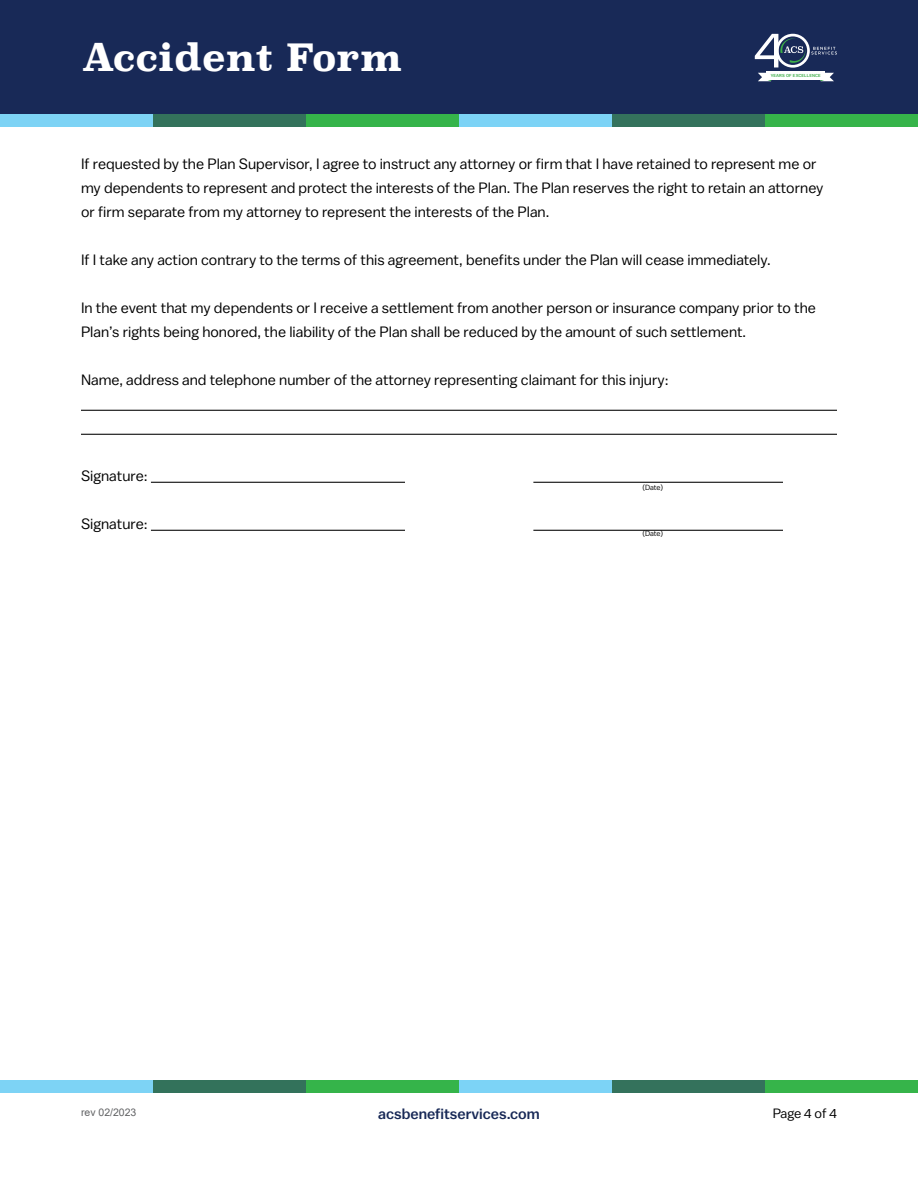
<style>
.page{position:relative;width:918px;height:1188px;background:#fff}
.page>*{position:absolute;margin:0;border:0;box-sizing:border-box;transform-origin:0 0}
.t1{font:700 37.5px "Superclarendon";color:#fff}
.t2{font:15px/24px "Balto";color:#000}
.t3{font:500 15px "Balto";color:#182957}
.t4{font:13.5px "Balto";letter-spacing:-.015em;color:#000}
.t5{font:10.5px "Arial";color:#616264}
.t6{font:7.5px "Balto";letter-spacing:-.015em;color:#000}
.t7{font:500 4.35px "Balto";letter-spacing:.03em;color:#3cae49}
</style>
<div class="page">
<div style="left:0;top:0;width:918px;height:114px;background:#182957"></div>
<div style="left:0;top:114px;width:153px;height:13px;background:#7dd3f5"></div>
<div style="left:153px;top:114px;width:153px;height:13px;background:#33725b"></div>
<div style="left:459px;top:114px;width:153px;height:13px;background:#7cd3f6"></div>
<div style="left:765px;top:114px;width:153px;height:13px;background:#36b44a"></div>
<div style="left:306px;top:114px;width:153px;height:13px;background:#35b44a"></div>
<div style="left:612px;top:114px;width:153px;height:13px;background:#34725c"></div>
<div style="left:776px;top:34px;width:34px;height:34px;border:3px solid #fff;border-radius:50%"></div>
<svg style="left:811px;top:47px;width:26px;height:8px"></svg>
<svg style="left:755px;top:34px;width:50px;height:33px"></svg>
<svg style="left:821px;top:73px;width:13px;height:8px"></svg>
<svg style="left:758px;top:73px;width:13px;height:8px"></svg>
<div style="left:767px;top:71px;width:58px;height:9px;background:#fff"></div>
<div style="left:0;top:1080px;width:153px;height:12px;background:#7dd3f5"></div>
<div style="left:153px;top:1080px;width:153px;height:12px;background:#33725b"></div>
<div style="left:459px;top:1080px;width:153px;height:12px;background:#7cd3f6"></div>
<div style="left:765px;top:1080px;width:153px;height:12px;background:#36b44a"></div>
<div style="left:306px;top:1080px;width:153px;height:12px;background:#35b44a"></div>
<div style="left:612px;top:1080px;width:153px;height:12px;background:#34725c"></div>
<hr style="left:81px;top:410px;width:756px;height:1px;background:#000">
<hr style="left:81px;top:434px;width:756px;height:1px;background:#000">
<hr style="left:151px;top:482px;width:254px;height:1px;background:#000">
<hr style="left:533px;top:482px;width:250px;height:1px;background:#000">
<hr style="left:151px;top:530px;width:254px;height:1px;background:#000">
<hr style="left:533px;top:530px;width:250px;height:1px;background:#000">
<h1 class="t1" style="left:82px;top:29px;width:322px">Accident Form</h1>
<p class="t7" style="left:771px;top:73px;width:52px">YEARS OF EXCELLENCE</p>
<p class="t2" style="left:81px;top:151px;width:744px">If requested by the Plan Supervisor, I agree to instruct any attorney or firm that I have retained to represent me or my dependents to represent and protect the interests of the Plan. The Plan reserves the right to retain an attorney or firm separate from my attorney to represent the interests of the Plan.</p>
<p class="t2" style="left:81px;top:247px;width:691px">If I take any action contrary to the terms of this agreement, benefits under the Plan will cease immediately.</p>
<p class="t2" style="left:81px;top:295px;width:736px">In the event that my dependents or I receive a settlement from another person or insurance company prior to the<br>Plan’s rights being honored, the liability of the Plan shall be reduced by the amount of such settlement.</p>
<p class="t2" style="left:81px;top:367px;width:589px">Name, address and telephone number of the attorney representing claimant for this injury:</p>
<p class="t2" style="left:81px;top:463px;width:68px">Signature:</p>
<p class="t2" style="left:81px;top:511px;width:68px">Signature:</p>
<p class="t6" style="left:642px;top:483px;width:22px">(Date)</p>
<p class="t6" style="left:642px;top:529px;width:22px">(Date)</p>
<p class="t5" style="left:81px;top:1105px;width:57px">rev 02/2023</p>
<p class="t4" style="left:773px;top:1105px;width:66px">Page 4 of 4</p>
<p class="t3" style="left:378px;top:1105px;width:163px">acsbenefitservices.com</p>
</div>
